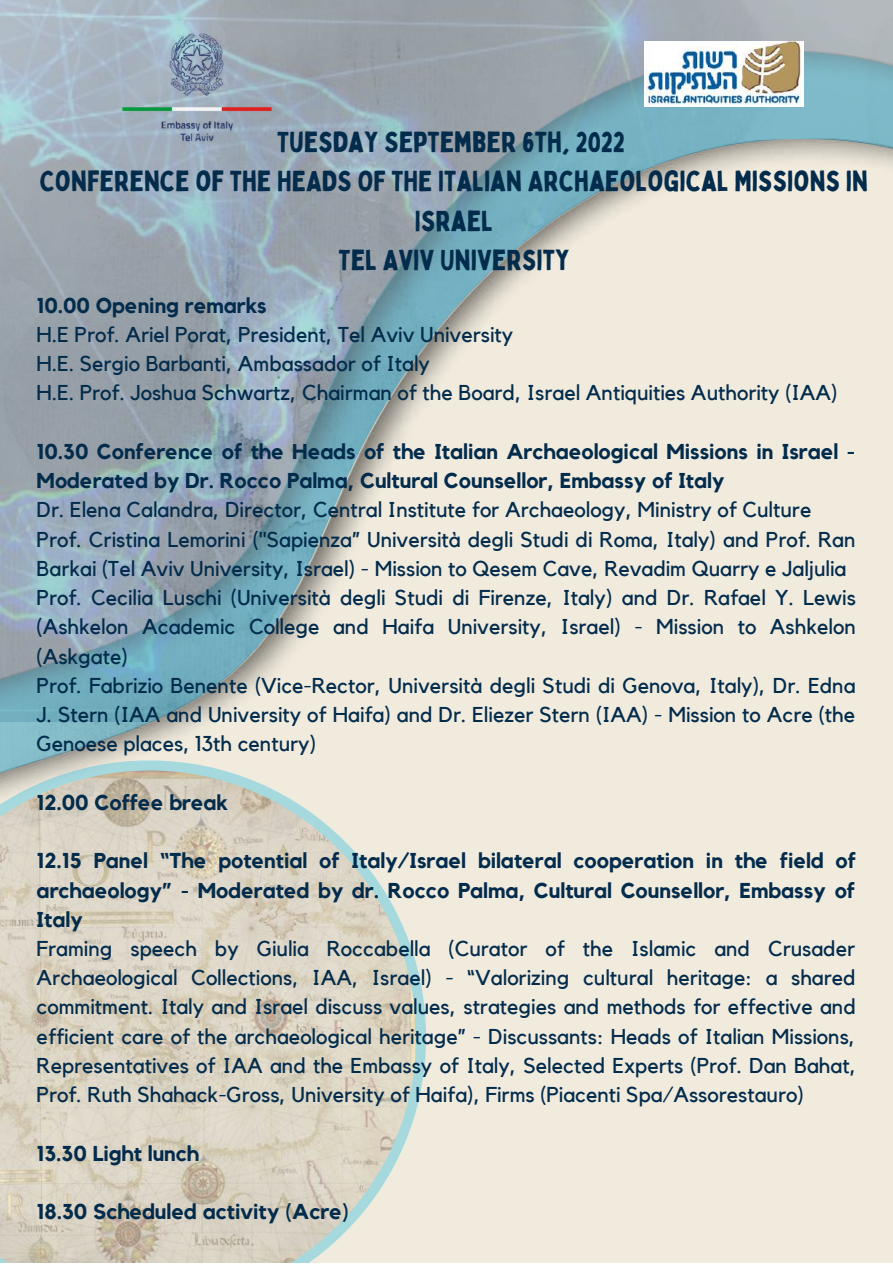
<style>
.page{position:relative;width:893px;height:1264px;background:#fff}
.page>*{position:absolute;margin:0;border:0;box-sizing:border-box;transform-origin:0 0}
.t1{font:28.5px/39.3px "Bobby Jones";color:#032c4c;text-align:center}
.t2{font:21.45px/29.2px "Kollektif";color:#032c4c}
.t3{font:700 21.45px/29.2px "Kollektif";color:#032c4c}
</style>
<div class="page">
<img style="left:0;top:38px;width:892px;height:86px">
<img style="left:0;top:125px;width:892px;height:1137px">
<svg style="left:0;top:760px;width:426px;height:502px;background:#d9d4c5"></svg>
<img style="left:114px;top:11px;width:168px;height:156px">
<img style="left:644px;top:41px;width:159px;height:66px">
<h1 class="t1" style="left:40px;top:122px;width:829px">TUESDAY SEPTEMBER 6TH, 2022<br>CONFERENCE OF THE HEADS OF THE ITALIAN ARCHAEOLOGICAL MISSIONS IN<br>ISRAEL<br>TEL AVIV UNIVERSITY</h1>
<p class="t3" style="left:37px;top:291px;width:231px">10.00 Opening remarks</p>
<p class="t2" style="left:37px;top:321px;width:802px">H.E Prof. Ariel Porat, President, Tel Aviv University<br>H.E. Sergio Barbanti, Ambassador of Italy<br>H.E. Prof. Joshua Schwartz, Chairman of the Board, Israel Antiquities Authority (IAA)</p>
<p class="t3" style="left:37px;top:437px;width:819px">10.30 Conference of the Heads of the Italian Archaeological Missions in Israel -<br>Moderated by Dr. Rocco Palma, Cultural Counsellor, Embassy of Italy</p>
<p class="t2" style="left:37px;top:496px;width:820px">Dr. Elena Calandra, Director, Central Institute for Archaeology, Ministry of Culture Prof. Cristina Lemorini ("Sapienza” Università degli Studi di Roma, Italy) and Prof. Ran Barkai (Tel Aviv University, Israel) - Mission to Qesem Cave, Revadim Quarry e Jaljulia Prof. Cecilia Luschi (Università degli Studi di Firenze, Italy) and Dr. Rafael Y. Lewis (Ashkelon Academic College and Haifa University, Israel) - Mission to Ashkelon (Askgate)<br>Prof. Fabrizio Benente (Vice-Rector, Università degli Studi di Genova, Italy), Dr. Edna J. Stern (IAA and University of Haifa) and Dr. Eliezer Stern (IAA) - Mission to Acre (the Genoese places, 13th century)</p>
<p class="t3" style="left:37px;top:788px;width:193px">12.00 Coffee break</p>
<p class="t3" style="left:37px;top:847px;width:820px;text-align:justify">12.15 Panel “The potential of Italy/Israel bilateral cooperation in the field of archaeology” - Moderated by dr. Rocco Palma, Cultural Counsellor, Embassy of Italy</p>
<p class="t2" style="left:37px;top:934px;width:820px;text-align:justify">Framing speech by Giulia Roccabella (Curator of the Islamic and Crusader Archaeological Collections, IAA, Israel) - “Valorizing cultural heritage: a shared commitment. Italy and Israel discuss values, strategies and methods for effective and efficient care of the archaeological heritage” - Discussants: Heads of Italian Missions, Representatives of IAA and the Embassy of Italy, Selected Experts (Prof. Dan Bahat, Prof. Ruth Shahack-Gross, University of Haifa), Firms (Piacenti Spa/Assorestauro)</p>
<p class="t3" style="left:37px;top:1139px;width:164px">13.30 Light lunch</p>
<p class="t3" style="left:37px;top:1197px;width:314px">18.30 Scheduled activity (Acre)</p>
</div>
